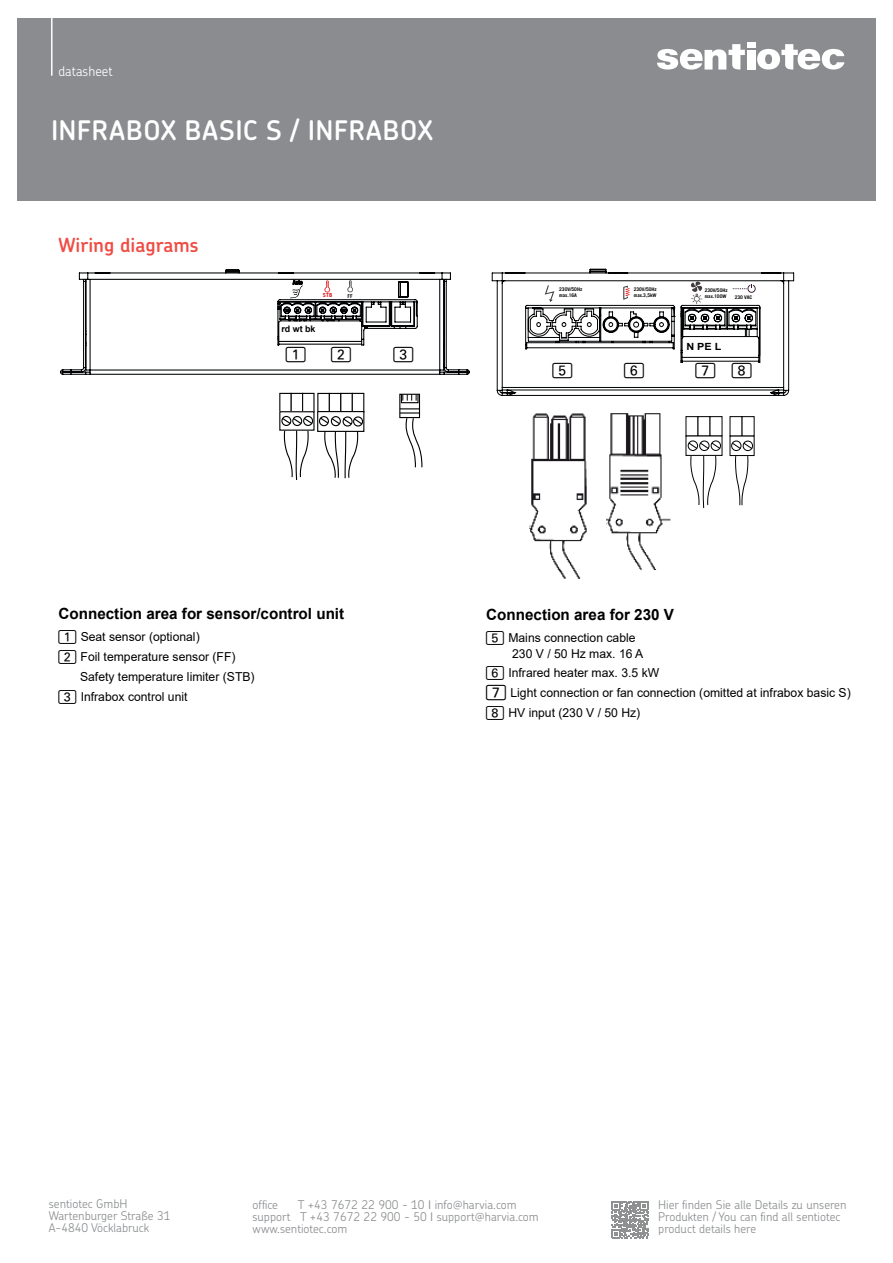
<style>
.page{position:relative;width:893px;height:1263px;background:#fff}
.page>*{position:absolute;margin:0;border:0;box-sizing:border-box;transform-origin:0 0}
.t1{font:600 27px "Chevin Pro";letter-spacing:.015em;color:#fff}
.t2{font:600 19.5px "Chevin Pro";color:#ef4d44}
.t3{font:700 15.45px "Arial";color:#000}
.t4{font:15.45px "Num Line Three";color:#000}
.t5{font:300 13.5px "Chevin Pro";color:#fff}
.t6{font:12.3px/19.8px "Arial";color:#000}
.t7{font:300 12px/12px "Chevin Pro";color:#8a8c8f}
.t8{font:700 9.9px "Arial";color:#000;scale:1.1 1}
.t9{font:700 9px "Arial";color:#000}
.t10{font:700 5.7px "Trade Gothic LT";color:#e11417}
.t11{font:700 5.4px "Trade Gothic LT";color:#1e181a}
.t12{font:700 4.95px/6px "Trade Gothic LT";color:#000}
.s1{font-family:"Num Line Three";font-size:13.8px}
.s2{font-family:"Num Line Three";font-size:15.45px}
</style>
<div class="page">
<div style="left:17px;top:18px;width:859px;height:183px;background:#8a8c8f"></div>
<svg style="left:657px;top:44px;width:88px;height:26px"></svg>
<svg style="left:757px;top:44px;width:87px;height:26px"></svg>
<div style="left:747px;top:50px;width:8px;height:20px;background:#fff"></div>
<div style="left:747px;top:43px;width:8px;height:5px;background:#fff"></div>
<hr style="left:51px;top:4px;width:2px;height:72px;background:#fff">
<svg style="left:611px;top:1201px;width:37px;height:37px"></svg>
<img style="left:530px;top:413px;width:57px;height:166px">
<img style="left:607px;top:413px;width:64px;height:157px">
<div style="left:697px;top:416px;width:13px;height:20px;border:1px solid #010202"></div>
<div style="left:688px;top:440px;width:10px;height:11px;border:1px solid #010202;border-radius:50%"></div>
<div style="left:700px;top:441px;width:9px;height:9px;background:#151616;border-radius:50%"></div>
<div style="left:699px;top:441px;width:10px;height:10px;border:1px solid #010202;border-radius:50%"></div>
<div style="left:711px;top:440px;width:10px;height:11px;border:1px solid #010202;border-radius:50%"></div>
<svg style="left:687px;top:442px;width:34px;height:67px"></svg>
<svg style="left:733px;top:440px;width:19px;height:2px"></svg>
<div style="left:732px;top:441px;width:9px;height:9px;background:#171818;border-radius:50%"></div>
<div style="left:731px;top:441px;width:10px;height:10px;border:1px solid #010202;border-radius:50%"></div>
<div style="left:743px;top:441px;width:10px;height:10px;border:1px solid #010202;border-radius:50%"></div>
<svg style="left:731px;top:442px;width:22px;height:64px"></svg>
<svg style="left:491px;top:268px;width:303px;height:128px"></svg>
<svg style="left:60px;top:269px;width:410px;height:106px"></svg>
<div style="left:291px;top:393px;width:12px;height:19px;border:1px solid #010202"></div>
<div style="left:302px;top:393px;width:13px;height:19px;border:1px solid #010202"></div>
<div style="left:279px;top:411px;width:36px;height:20px;border:1px solid #010202"></div>
<div style="left:329px;top:393px;width:12px;height:19px;border:1px solid #010202"></div>
<div style="left:340px;top:393px;width:13px;height:19px;border:1px solid #010202"></div>
<div style="left:352px;top:393px;width:12px;height:19px;border:1px solid #010202"></div>
<div style="left:317px;top:411px;width:47px;height:21px;border:1px solid #010202"></div>
<svg style="left:281px;top:416px;width:83px;height:64px"></svg>
<div style="left:399px;top:394px;width:21px;height:24px;border:1px solid #010202"></div>
<svg style="left:400px;top:408px;width:23px;height:60px"></svg>
<div style="left:401px;top:394px;width:18px;height:9px;border:1px solid #010202"></div>
<svg style="left:402px;top:394px;width:15px;height:7px"></svg>
<p class="t5" style="left:58px;top:62px;width:56px">datasheet</p>
<h1 class="t1" style="left:51px;top:112px;width:383px">INFRABOX BASIC S / INFRABOX</h1>
<h2 class="t2" style="left:58px;top:232px;width:142px">Wiring diagrams</h2>
<p class="t12" style="left:559px;top:286px;width:25px">230V/50Hz max.16A</p>
<p class="t12" style="left:634px;top:287px;width:24px">230V/50Hz max.3,5kW</p>
<p class="t12" style="left:705px;top:287px;width:24px">230V/50Hz max.100W</p>
<p class="t10" style="left:323px;top:292px;width:11px">STB</p>
<p class="t12" style="left:735px;top:294px;width:19px">230 VAC</p>
<p class="t11" style="left:348px;top:292px;width:6px">FF</p>
<p class="t9" style="left:281px;top:322px;width:36px">rd wt bk</p>
<p class="t4" style="left:286px;top:347px;width:22px">1</p>
<p class="t4" style="left:331px;top:347px;width:22px">2</p>
<p class="t4" style="left:394px;top:347px;width:22px">3</p>
<p class="t8" style="left:686px;top:339px;width:33px">N PE L</p>
<p class="t4" style="left:552px;top:363px;width:22px">5</p>
<p class="t4" style="left:624px;top:363px;width:22px">6</p>
<p class="t4" style="left:695px;top:363px;width:59px">7 8</p>
<p class="t3" style="left:59px;top:602px;width:287px">Connection area for sensor/control unit</p>
<p class="t3" style="left:486px;top:603px;width:189px">Connection area for 230 V</p>
<p class="t6" style="left:59px;top:627px;width:143px"><span class="s1">1</span> Seat sensor (optional)</p>
<p class="t6" style="left:59px;top:647px;width:178px"><span class="s1">2</span> Foil temperature sensor (FF)</p>
<p class="t6" style="left:80px;top:666px;width:176px">Safety temperature limiter (STB)</p>
<p class="t6" style="left:59px;top:686px;width:131px"><span class="s1">3</span> Infrabox control unit</p>
<p class="t6" style="left:512px;top:630px;width:133px;line-height:15.5px;text-indent:-26px"><span class="s1">5</span> Mains connection cable<br>230 V / 50 Hz max. 16 A</p>
<p class="t6" style="left:486px;top:663px;width:366px"><span class="s1">6</span> Infrared heater max. 3.5 kW<br><span class="s2">7</span> Light connection or fan connection (omitted at infrabox basic S)<br><span class="s1">8</span> HV input (230 V / 50 Hz)</p>
<p class="t7" style="left:49px;top:1197px;width:123px">sentiotec GmbH<br>Wartenburger Straße 31<br>A-4840 Vöcklabruck</p>
<p class="t7" style="left:658px;top:1199px;width:190px">Hier finden Sie alle Details zu unseren<br>Produkten / You can find all sentiotec product details here</p>
<p class="t7" style="left:253px;top:1198px;width:288px;text-indent:45px">T +43 7672 22 900 - 10 info@harvia.com support T +43 7672 22 900 - 50 support@harvia.com www.sentiotec.com</p>
<p class="t7" style="left:253px;top:1198px;width:27px">office</p>
</div>
